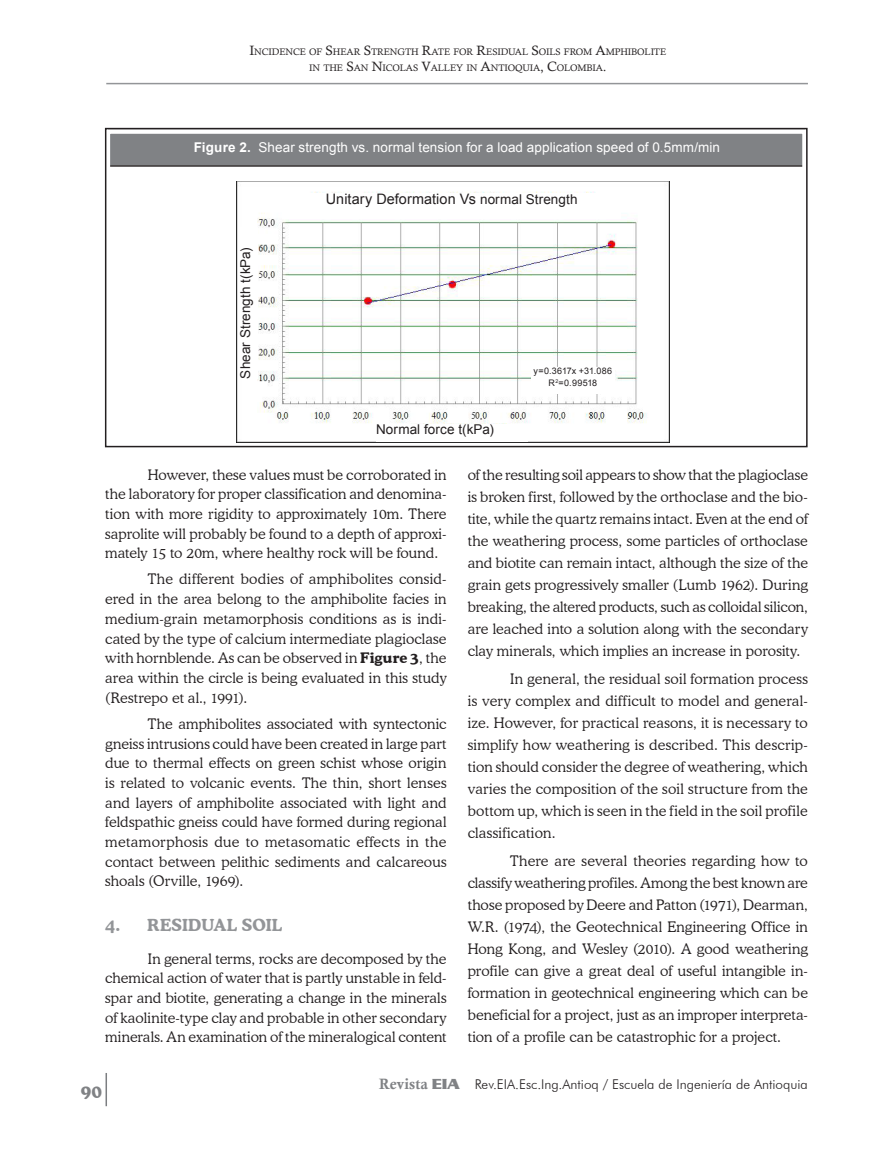
<style>
.page{position:relative;width:893px;height:1170px;background:#fff}
.page>*{position:absolute;margin:0;border:0;box-sizing:border-box;transform-origin:0 0}
.t1{font:700 18px "Cooper BT";color:#808285}
._1_titulo{font:700 16.5px "Cooper BT";letter-spacing:.005em;color:#939598}
.C__de_texto{font:300 14.4px/22px "Cooper BT";letter-spacing:.01em;color:#231f20;text-align:justify}
.C__de_texto-2{font:14.4px "Arial";letter-spacing:.005em;color:#231f20}
.Título_tablas_y_fig{font:13.5px "Arial";letter-spacing:.005em;color:#fff}
.t2{font:300 13.5px "Futura BT";color:#231f20}
.C__de_texto-3{font:13.5px "Arial";letter-spacing:.005em;color:#231f20}
.t3{font:9.45px/16.2px "Calisto";letter-spacing:-.015em;color:#231f20;text-align:center}
.C__de_texto-4{font:9px "Arial";letter-spacing:-.005em;color:#231f20}
.s1{font-size:13.5px}
.s2{font-weight:700}
.s3{font-family:"Calis MT Bol";font-weight:400;font-size:15px;color:#808285}
.s4{font-family:"Serpentine D";font-weight:700;font-size:15px;color:#808285}
</style>
<div class="page">
<hr style="left:106px;top:83px;width:702px;height:1px;background:#939598">
<hr style="left:106px;top:1072px;width:1px;height:34px;background:#7c7e81">
<img style="left:237px;top:182px;width:432px;height:260px">
<hr style="left:105px;top:165px;width:700px;height:2px;background:#231f20">
<div style="left:108px;top:129px;width:696px;height:36px;background:#808285"></div>
<div style="left:106px;top:129px;width:701px;height:319px;border:4px solid #fff"></div>
<div style="left:105px;top:128px;width:703px;height:319px;border:2px solid #231f20"></div>
<div style="left:282px;top:193px;width:339px;height:25px;background:#fff"></div>
<div style="left:240px;top:227px;width:18px;height:151px;background:#fff"></div>
<div style="left:376px;top:424px;width:151px;height:18px;background:#fff"></div>
<div style="left:531px;top:367px;width:84px;height:27px;background:#fff"></div>
<p class="t3" style="left:249px;top:44px;width:418px"><span class="s1">I</span>NCIDENCE OF <span class="s1">S</span>HEAR <span class="s1">S</span>TRENGTH <span class="s1">R</span>ATE FOR <span class="s1">R</span>ESIDUAL <span class="s1">S</span>OILS FROM <span class="s1">A</span>MPHIBOLITE<br>IN THE <span class="s1">S</span>AN <span class="s1">N</span>ICOLAS <span class="s1">V</span>ALLEY IN <span class="s1">A</span>NTIOQUIA<span class="s1">, C</span>OLOMBIA<span class="s1">.</span></p>
<p class="Título_tablas_y_fig" style="left:194px;top:137px;width:528px"><span class="s2">Figure 2.</span> Shear strength vs. normal tension for a load application speed of 0.5mm/min</p>
<p class="C__de_texto-2" style="left:326px;top:188px;width:253px">Unitary Deformation Vs <span class="s1">normal Strength</span></p>
<p class="C__de_texto-3" style="left:236px;top:378px;width:133px;rotate:-90deg">Shear Strength t(kPa)</p>
<p class="C__de_texto-3" style="left:376px;top:419px;width:119px">Normal force t(kPa)</p>
<p class="C__de_texto-4" style="left:534px;top:364px;width:80px">y=0.3617x +31.086</p>
<p class="C__de_texto-4" style="left:548px;top:376px;width:50px">R<sup>2</sup>=0.99518</p>
<p class="C__de_texto" style="left:105px;top:464px;width:343px;line-height:19.6px;text-indent:43px">However, these values must be corroborated in the laboratory for proper classification and denomina&shy;tion with more rigidity to approximately 10m. There saprolite will probably be found to a depth of approxi&shy;mately 15 to 20m, where healthy rock will be found.</p>
<p class="C__de_texto" style="left:105px;top:569px;width:343px;line-height:19.6px;text-indent:43px">The different bodies of amphibolites consid&shy;ered in the area belong to the amphibolite facies in medium-grain metamorphosis conditions as is indi&shy;cated by the type of calcium intermediate plagioclase with hornblende. As can be observed in <span class="s2">Figure 3</span>, the area within the circle is being evaluated in this study (Restrepo et al., 1991).</p>
<p class="C__de_texto" style="left:105px;top:713px;width:343px;line-height:19.6px;text-indent:43px">The amphibolites associated with syntectonic gneiss intrusions could have been created in large part due to thermal effects on green schist whose origin is related to volcanic events. The thin, short lenses and layers of amphibolite associated with light and feldspathic gneiss could have formed during regional metamorphosis due to metasomatic effects in the contact between pelithic sediments and calcareous shoals (Orville, 1969).</p>
<p class="_1_titulo" style="left:105px;top:914px;width:178px">4. RESIDUAL SOIL</p>
<p class="C__de_texto" style="left:105px;top:948px;width:343px;line-height:19.6px;text-indent:43px">In general terms, rocks are decomposed by the chemical action of water that is partly unstable in feld&shy;spar and biotite, generating a change in the minerals of kaolinite-type clay and probable in other secondary minerals. An examination of the mineralogical content</p>
<p class="C__de_texto" style="left:468px;top:463px;width:342px">of the resulting soil appears to show that the plagioclase is broken first, followed by the orthoclase and the bio&shy;tite, while the quartz remains intact. Even at the end of the weathering process, some particles of orthoclase and biotite can remain intact, although the size of the grain gets progressively smaller (Lumb 1962). During breaking, the altered products, such as colloidal silicon, are leached into a solution along with the secondary clay minerals, which implies an increase in porosity.</p>
<p class="C__de_texto" style="left:468px;top:667px;width:342px;text-indent:43px">In general, the residual soil formation process is very complex and difficult to model and general&shy;ize. However, for practical reasons, it is necessary to simplify how weathering is described. This descrip&shy;tion should consider the degree of weathering, which varies the composition of the soil structure from the bottom up, which is seen in the field in the soil profile classification.</p>
<p class="C__de_texto" style="left:468px;top:850px;width:342px;text-indent:43px">There are several theories regarding how to classify weathering profiles. Among the best known are those proposed by Deere and Patton (1971), Dearman, W.R. (1974), the Geotechnical Engineering Office in Hong Kong, and Wesley (2010). A good weathering profile can give a great deal of useful intangible in&shy;formation in geotechnical engineering which can be beneficial for a project, just as an improper interpreta&shy;tion of a profile can be catastrophic for a project.</p>
<p class="t1" style="left:81px;top:1080px;width:23px">90</p>
<p class="t2" style="left:379px;top:1076px;width:430px"><span class="s3">Revista</span> <span class="s4">EIA</span> Rev.EIA.Esc.Ing.Antioq / Escuela de Ingeniería de Antioquia</p>
</div>
